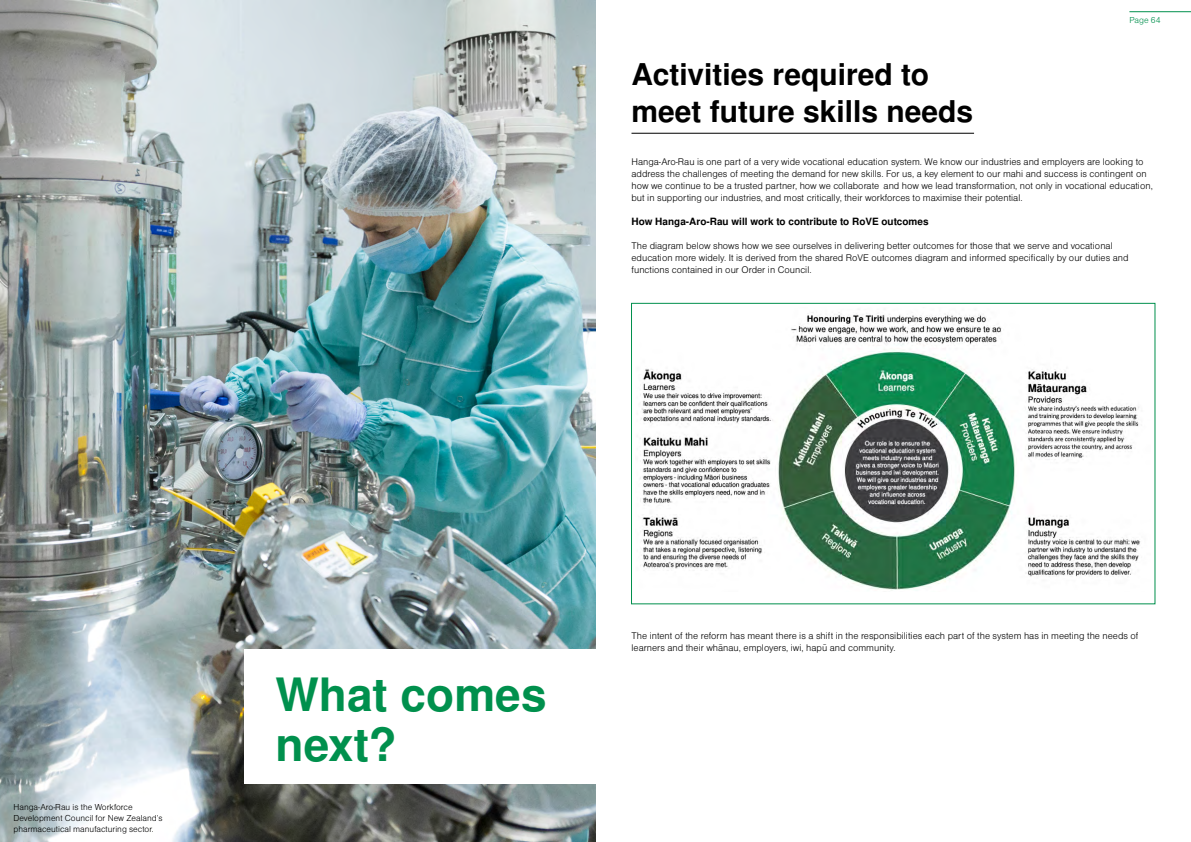
<style>
.page{position:relative;width:1191px;height:842px;background:#fff}
.page>*{position:absolute;margin:0;border:0;box-sizing:border-box;transform-origin:0 0}
.t1{font:700 46px/50px "Nimbus San L";color:#00904d}
.t2{font:700 30px/36px "Nimbus San L";color:#000}
.t3{font:10px/12px "Nimbus Sans DOT Ligh";color:#000}
.t4{font:700 10px "Nimbus San L";color:#000}
.t5{font:9px/10.8px "Nimbus Sans DOT Ligh";color:#000}
.t6{font:9px "Nimbus Sans DOT Ligh";color:#00904d}
</style>
<div class="page">
<hr style="left:1129px;top:12px;width:62px;height:1px;background:#00904d">
<img style="left:0;top:0;width:595px;height:842px">
<div style="left:244px;top:649px;width:356px;height:135px;background:#fff"></div>
<hr style="left:631px;top:133px;width:343px;height:1px;background:#000">
<img style="left:640px;top:312px;width:501px;height:278px">
<div style="left:631px;top:303px;width:524px;height:301px;border:1px solid #00904d"></div>
<p class="t6" style="left:1129px;top:15px;width:33px">Page 64</p>
<h2 class="t2" style="left:631px;top:56px;width:343px">Activities required to meet future skills needs</h2>
<p class="t3" style="left:631px;top:156px;width:523px">Hanga-Aro-Rau is one part of a very wide vocational education system. We know our industries and employers are looking to address the challenges of meeting the demand for new skills. For us, a key element to our mahi and success is contingent on how we continue to be a trusted partner, how we collaborate and how we lead transformation, not only in vocational education, but in supporting our industries, and most critically, their workforces to maximise their potential.</p>
<p class="t4" style="left:631px;top:215px;width:299px">How Hanga-Aro-Rau will work to contribute to RoVE outcomes</p>
<p class="t3" style="left:631px;top:240px;width:498px">The diagram below shows how we see ourselves in delivering better outcomes for those that we serve and vocational education more widely. It is derived from the shared RoVE outcomes diagram and informed specifically by our duties and functions contained in our Order in Council.</p>
<p class="t5" style="left:14px;top:802px;width:151px">Hanga-Aro-Rau is the Workforce<br>Development Council for New Zealand’s pharmaceutical manufacturing sector.</p>
<h1 class="t1" style="left:275px;top:669px;width:272px">What comes next?</h1>
<p class="t3" style="left:631px;top:630px;width:508px">The intent of the reform has meant there is a shift in the responsibilities each part of the system has in meeting the needs of learners and their whānau, employers, iwi, hapū and community.</p>
</div>
